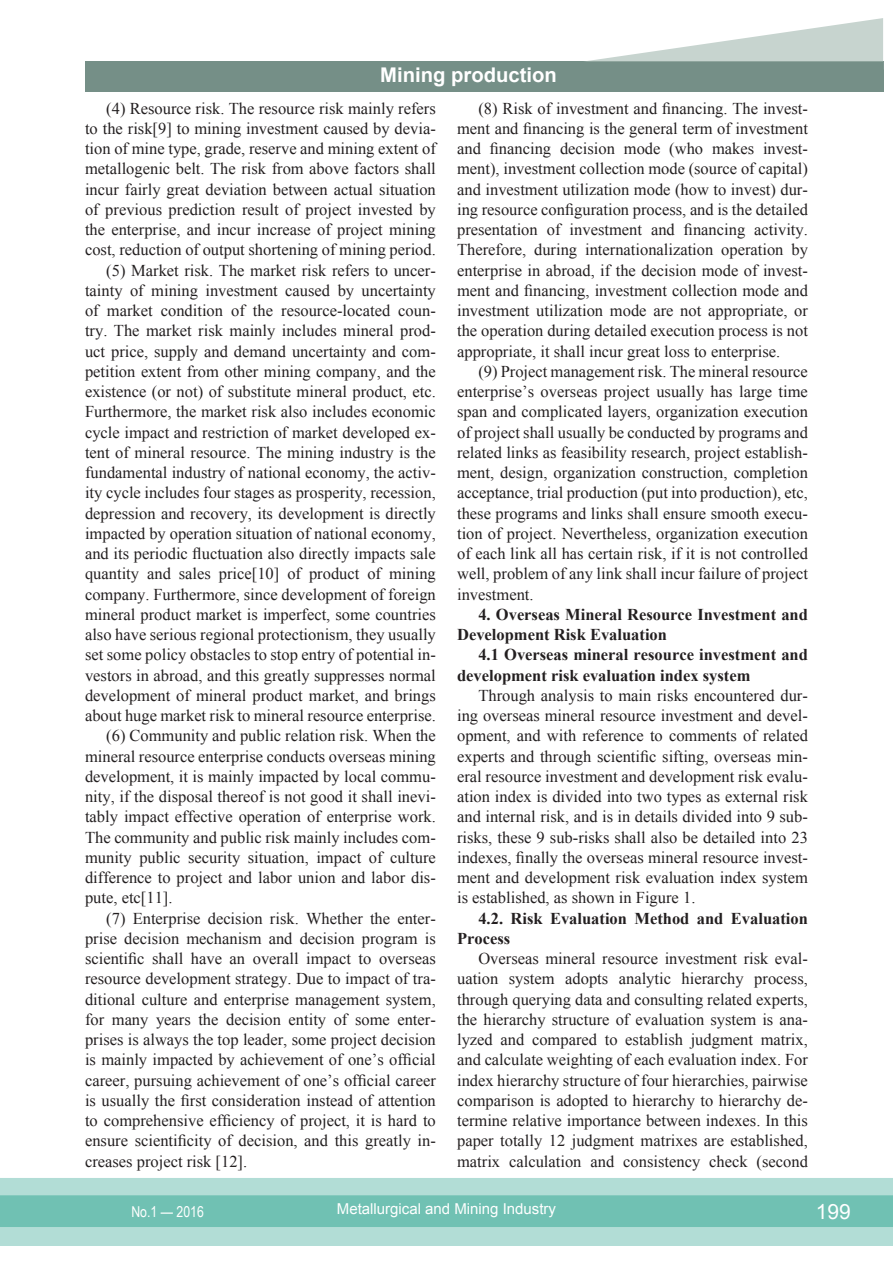
<style>
.page{position:relative;width:893px;height:1263px;background:#fff}
.page>*{position:absolute;margin:0;border:0;box-sizing:border-box;transform-origin:0 0}
.t1{font:21px "Arial";color:#fff}
.t2{font:700 20.25px "Arial";color:#fff}
.ОСНОВНОЙ{font:16.5px/20.2px "Times New Roman";color:#231f20;text-align:justify}
.ОСНОВНОЙ-2{font:700 16.5px/20.2px "Times New Roman";color:#231f20}
.t3{font:15px "Arial";color:#fff}
.t4{font:15px "Arial Narrow";color:#fff}
</style>
<div class="page">
<div style="left:0;top:1178px;width:893px;height:68px;background:#b2ddd6"></div>
<div style="left:0;top:1195px;width:893px;height:32px;background:#70c1b3;border:2px solid #70c1b3"></div>
<div style="left:85px;top:62px;width:798px;height:30px;background:#758f87"></div>
<svg style="left:583px;top:18px;width:300px;height:44px"></svg>
<p class="t2" style="left:380px;top:61px;width:178px">Mining production</p>
<p class="ОСНОВНОЙ" style="left:85px;top:98px;width:352px;text-indent:21px">(4) Resource risk. The resource risk mainly refers to the risk[9] to mining investment caused by devia&shy;tion of mine type, grade, reserve and mining extent of metallogenic belt. The risk from above factors shall incur fairly great deviation between actual situation of previous prediction result of project invested by the enterprise, and incur increase of project mining cost, reduction of output shortening of mining period.</p>
<p class="ОСНОВНОЙ" style="left:85px;top:260px;width:352px;text-indent:21px">(5) Market risk. The market risk refers to uncer&shy;tainty of mining investment caused by uncertainty of market condition of the resource-located coun&shy;try. The market risk mainly includes mineral prod&shy;uct price, supply and demand uncertainty and com&shy;petition extent from other mining company, and the existence (or not) of substitute mineral product, etc.<br>Furthermore, the market risk also includes economic cycle impact and restriction of market developed ex&shy;tent of mineral resource. The mining industry is the fundamental industry of national economy, the activ&shy;ity cycle includes four stages as prosperity, recession, depression and recovery, its development is directly impacted by operation situation of national economy, and its periodic fluctuation also directly impacts sale quantity and sales price[10] of product of mining company. Furthermore, since development of foreign mineral product market is imperfect, some countries also have serious regional protectionism, they usually set some policy obstacles to stop entry of potential in&shy;vestors in abroad, and this greatly suppresses normal development of mineral product market, and brings about huge market risk to mineral resource enterprise.</p>
<p class="ОСНОВНОЙ" style="left:85px;top:725px;width:352px;text-indent:21px">(6) Community and public relation risk. When the mineral resource enterprise conducts overseas mining development, it is mainly impacted by local commu&shy;nity, if the disposal thereof is not good it shall inevi&shy;tably impact effective operation of enterprise work.<br>The community and public risk mainly includes com&shy;munity public security situation, impact of culture difference to project and labor union and labor dis&shy;pute, etc[11].</p>
<p class="ОСНОВНОЙ" style="left:85px;top:908px;width:352px;text-indent:21px">(7) Enterprise decision risk. Whether the enter&shy;prise decision mechanism and decision program is scientific shall have an overall impact to overseas resource development strategy. Due to impact of tra&shy;ditional culture and enterprise management system, for many years the decision entity of some enter&shy;prises is always the top leader, some project decision is mainly impacted by achievement of one’s official career, pursuing achievement of one’s official career is usually the first consideration instead of attention to comprehensive efficiency of project, it is hard to ensure scientificity of decision, and this greatly in&shy;creases project risk [12].</p>
<p class="ОСНОВНОЙ" style="left:457px;top:98px;width:352px;text-indent:21px">(8) Risk of investment and financing. The invest&shy;ment and financing is the general term of investment and financing decision mode (who makes invest&shy;ment), investment collection mode (source of capital) and investment utilization mode (how to invest) dur&shy;ing resource configuration process, and is the detailed presentation of investment and financing activity.<br>Therefore, during internationalization operation by enterprise in abroad, if the decision mode of invest&shy;ment and financing, investment collection mode and investment utilization mode are not appropriate, or the operation during detailed execution process is not appropriate, it shall incur great loss to enterprise.</p>
<p class="ОСНОВНОЙ" style="left:457px;top:361px;width:352px;text-indent:21px">(9) Project management risk. The mineral resource enterprise’s overseas project usually has large time span and complicated layers, organization execution of project shall usually be conducted by programs and related links as feasibility research, project establish&shy;ment, design, organization construction, completion acceptance, trial production (put into production), etc, these programs and links shall ensure smooth execu&shy;tion of project. Nevertheless, organization execution of each link all has certain risk, if it is not controlled well, problem of any link shall incur failure of project investment.</p>
<p class="ОСНОВНОЙ-2" style="left:457px;top:604px;width:352px;text-indent:21px">4. Overseas Mineral Resource Investment and<br>Development Risk Evaluation</p>
<p class="ОСНОВНОЙ-2" style="left:457px;top:644px;width:352px;text-indent:21px">4.1 Overseas mineral resource investment and development risk evaluation index system</p>
<p class="ОСНОВНОЙ" style="left:457px;top:685px;width:352px;text-indent:21px">Through analysis to main risks encountered dur&shy;ing overseas mineral resource investment and devel&shy;opment, and with reference to comments of related experts and through scientific sifting, overseas min&shy;eral resource investment and development risk evalu&shy;ation index is divided into two types as external risk and internal risk, and is in details divided into 9 sub&shy;risks, these 9 sub-risks shall also be detailed into 23 indexes, finally the overseas mineral resource invest&shy;ment and development risk evaluation index system is established, as shown in Figure 1.</p>
<p class="ОСНОВНОЙ-2" style="left:457px;top:907px;width:352px;text-indent:21px">4.2. Risk Evaluation Method and Evaluation<br>Process</p>
<p class="ОСНОВНОЙ" style="left:457px;top:948px;width:352px;text-indent:21px">Overseas mineral resource investment risk eval&shy;uation system adopts analytic hierarchy process, through querying data and consulting related experts, the hierarchy structure of evaluation system is ana&shy;lyzed and compared to establish judgment matrix, and calculate weighting of each evaluation index. For index hierarchy structure of four hierarchies, pairwise comparison is adopted to hierarchy to hierarchy de&shy;termine relative importance between indexes. In this paper totally 12 judgment matrixes are established, matrix calculation and consistency check (second</p>
<p class="t4" style="left:131px;top:1200px;width:74px">No.1 — 2016</p>
<p class="t3" style="left:337px;top:1199px;width:221px">Metallurgical and Mining Industry</p>
<p class="t1" style="left:816px;top:1197px;width:37px">199</p>
</div>
